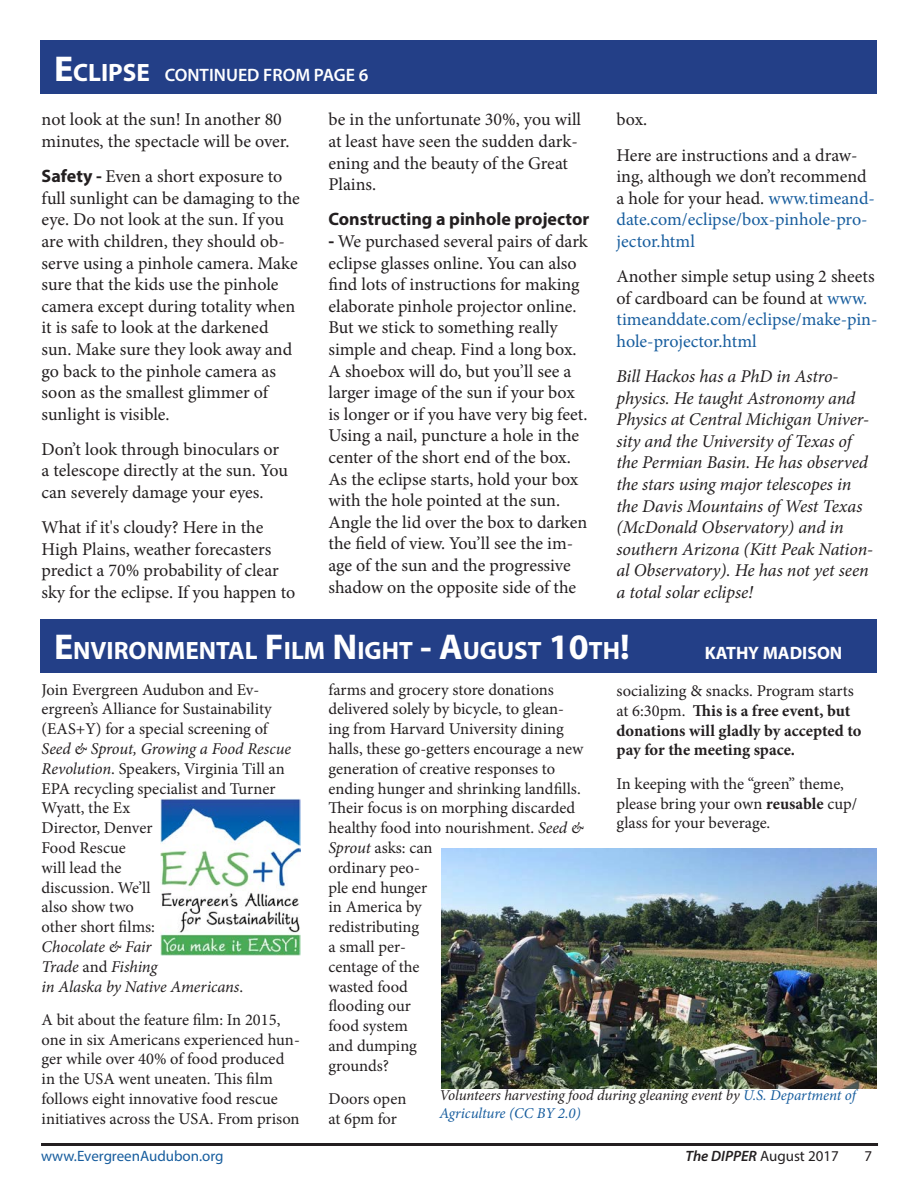
<style>
.page{position:relative;width:918px;height:1188px;background:#fff}
.page>*{position:absolute;margin:0;border:0;box-sizing:border-box;transform-origin:0 0}
.t1{font:700 25.2px "Myriad Pro";color:#fff}
.t2{font:18px/21.6px "Minion Pro";letter-spacing:-.005em;color:#231f20}
.t3{font:italic 18px/21.6px "Minion Pro";letter-spacing:-.01em;color:#231f20}
.t4{font:18px/21.6px "Minion Pro";letter-spacing:-.005em;color:#175d9e}
.t5{font:700 18px "Myriad Pro";color:#231f20}
.t6{font:600 18px "Myriad Pro";color:#fff}
.t7{font:700 18px "Myriad Pro";color:#fff}
.t8{font:16.5px/19.8px "Minion Pro";color:#231f20}
.t9{font:700 16.5px/19.8px "Minion Pro";color:#231f20}
.t10{font:italic 16.5px/19.8px "Minion Pro";letter-spacing:-.01em;color:#231f20}
.t11{font:italic 15px/18px "Minion Pro";letter-spacing:-.01em;color:#231f20}
.t12{font:15px "Myriad Pro";color:#175d9e}
.t13{font:15px "Myriad Pro";color:#231f20}
.s1{font-weight:700;font-size:36px}
.s2{font-weight:700;font-size:25.2px}
.s3{font-family:"Myriad Pro";font-weight:700}
.s4{color:#231f20}
.s5{font-size:36px}
.s6{font-style:italic}
.s7{font-style:normal}
.s8{font-weight:400}
.s9{font-weight:700}
.s10{color:#175d9e}
.s11{font-weight:600;font-style:italic}
</style>
<div class="page">
<hr style="left:41px;top:1143px;width:837px;height:3px;background:#231f20">
<div style="left:40px;top:40px;width:837px;height:54px;background:#233f87"></div>
<div style="left:40px;top:619px;width:838px;height:54px;background:#233f87"></div>
<img style="left:161px;top:798px;width:139px;height:157px">
<img style="left:441px;top:848px;width:435px;height:241px">
<p class="t6" style="left:54px;top:64px;width:316px"><span class="s1">E</span><span class="s2">CLIPSE</span> CONTINUED FROM PAGE 6</p>
<p class="t2" style="left:42px;top:109px;width:249px">not look at the sun! In another 80 minutes, the spectacle will be over.</p>
<p class="t2" style="left:42px;top:166px;width:260px"><span class="s3">Safety -</span> Even a short exposure to full sunlight can be damaging to the eye. Do not look at the sun. If you are with children, they should ob&shy;serve using a pinhole camera. Make sure that the kids use the pinhole camera except during totality when it is safe to look at the darkened sun. Make sure they look away and go back to the pinhole camera as soon as the smallest glimmer of sunlight is visible.</p>
<p class="t2" style="left:42px;top:438px;width:248px">Don’t look through binoculars or a telescope directly at the sun. You can severely damage your eyes.</p>
<p class="t2" style="left:42px;top:517px;width:255px">What if it's cloudy? Here in the High Plains, weather forecasters predict a 70% probability of clear sky for the eclipse. If you happen to</p>
<p class="t2" style="left:329px;top:109px;width:254px">be in the unfortunate 30%, you will at least have seen the sudden dark&shy;ening and the beauty of the Great<br>Plains.</p>
<p class="t5" style="left:329px;top:208px;width:262px">Constructing a pinhole projector</p>
<p class="t2" style="left:329px;top:230px;width:261px"><span class="s3">-</span> We purchased several pairs of dark eclipse glasses online. You can also find lots of instructions for making elaborate pinhole projector online.<br>But we stick to something really simple and cheap. Find a long box.<br>A shoebox will do, but you’ll see a larger image of the sun if your box is longer or if you have very big feet.<br>Using a nail, puncture a hole in the center of the short end of the box.<br>As the eclipse starts, hold your box with the hole pointed at the sun.<br>Angle the lid over the box to darken the field of view. You’ll see the im&shy;age of the sun and the progressive shadow on the opposite side of the</p>
<p class="t2" style="left:617px;top:102px;width:243px;line-height:35.1px">box.<br>Here are instructions and a draw-</p>
<p class="t4" style="left:617px;top:166px;width:260px"><span class="s4">ing, although we don’t recommend a hole for your head.</span> www.timeand&shy;date.com/eclipse/box-pinhole-pro&shy;jector.html</p>
<p class="t4" style="left:617px;top:266px;width:262px"><span class="s4">Another simple setup using 2 sheets of cardboard can be found at</span> www. timeanddate.com/eclipse/make-pin&shy;hole-projector.html</p>
<p class="t3" style="left:617px;top:365px;width:258px">Bill Hackos has a PhD in Astro&shy;physics. He taught Astronomy and<br>Physics at Central Michigan Univer&shy;sity and the University of Texas of the Permian Basin. He has observed the stars using major telescopes in the Davis Mountains of West Texas (McDonald Observatory) and in southern Arizona (Kitt Peak Nation&shy;al Observatory). He has not yet seen a total solar eclipse!</p>
<h1 class="t1" style="left:54px;top:634px;width:577px"><span class="s5">E</span>NVIRONMENTAL <span class="s5">F</span> ILM <span class="s5">N</span> IGHT <span class="s5">- A</span>UGUST <span class="s5">10</span>TH<span class="s5">!</span></h1>
<p class="t7" style="left:705px;top:641px;width:12px">KATHY</p>
<p class="t7" style="left:763px;top:641px;width:27px">MADISON</p>
<p class="t8" style="left:42px;top:679px;width:232px">Join Evergreen Audubon and Ev&shy;ergreen’s Alliance for Sustainability (EAS+Y) for a special screening of</p>
<p class="t8" style="left:42px;top:739px;width:251px"><span class="s6">Seed &amp; Sprout, Growing a Food Rescue<br>Revolution</span>. Speakers, Virginia Till an<br>EPA recycling specialist and Turner<br>Wyatt, the Ex<br>Director, Denver<br>Food Rescue<br>will lead the<br>discussion. We’ll<br>also show two<br>other short films:</p>
<p class="t10" style="left:42px;top:937px;width:203px">Chocolate &amp; Fair<br>Trade <span class="s7">and</span> Fishing<br>in Alaska by Native Americans<span class="s7">.</span></p>
<p class="t8" style="left:42px;top:1010px;width:260px">A bit about the feature film: In 2015, one in six Americans experienced hun&shy;ger while over 40% of food produced in the USA went uneaten. This film follows eight innovative food rescue initiatives across the USA. From prison</p>
<p class="t8" style="left:328px;top:679px;width:257px">farms and grocery store donations delivered solely by bicycle, to glean&shy;ing from Harvard University dining halls, these go-getters encourage a new generation of creative responses to ending hunger and shrinking landfills.<br>Their focus is on morphing discarded healthy food into nourishment. <span class="s6">Seed &amp;<br>Sprout</span> asks: can<br>ordinary peo-<br>ple end hunger<br>in America by<br>redistributing<br>a small per-<br>centage of the<br>wasted food<br>flooding our<br>food system<br>and dumping<br>grounds?</p>
<p class="t8" style="left:328px;top:1089px;width:79px">Doors open at 6pm for</p>
<p class="t9" style="left:617px;top:681px;width:247px"><span class="s8">socializing &amp; snacks. Program starts at 6:30pm.</span> This is a free event, but donations will gladly by accepted to pay for the meeting space.</p>
<p class="t8" style="left:617px;top:774px;width:242px">In keeping with the “green” theme, please bring your own <span class="s9">reusable</span> cup/ glass for your beverage.</p>
<p class="t11" style="left:440px;top:1086px;width:418px">Volunteers harvesting food during gleaning event by <span class="s10">U.S. Department of<br>Agriculture (CC BY 2.0)</span></p>
<p class="t12" style="left:41px;top:1147px;width:184px">www.EvergreenAudubon.org</p>
<p class="t13" style="left:685px;top:1147px;width:155px"><span class="s11">The DIPPER</span> August 2017</p>
<p class="t13" style="left:864px;top:1147px;width:9px">7</p>
</div>
